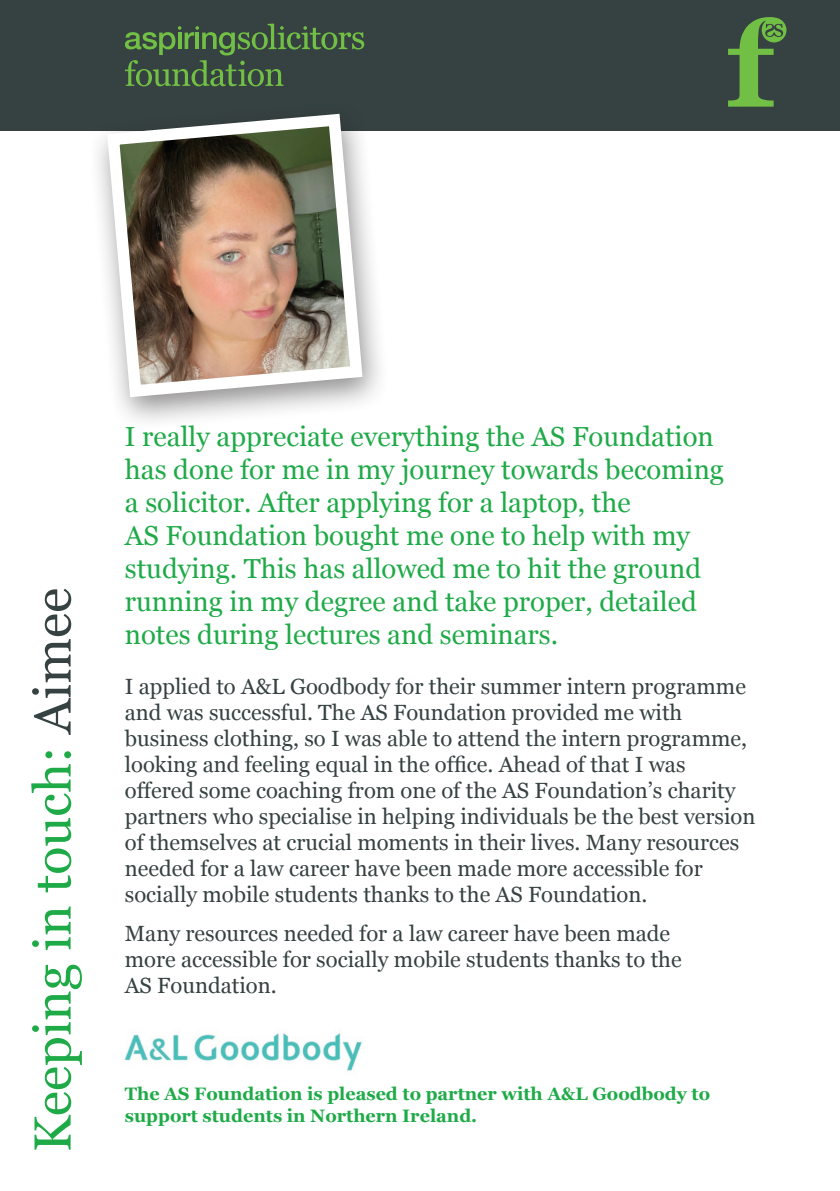
<style>
.page{position:relative;width:840px;height:1191px;background:#fff}
.page>*{position:absolute;margin:0;border:0;box-sizing:border-box;transform-origin:0 0}
.t1{font:52px "Georgia";color:#1faa48}
.t2{font:27.6px/33px "Georgia";color:#1faa48}
.t3{font:22px/26px "Georgia";color:#364141}
.t4{font:700 18px/22px "Georgia";color:#1faa48}
.s1{color:#364141}
</style>
<div class="page">
<div style="left:0;top:0;width:839px;height:130px;background:#364141"></div>
<svg style="left:125px;top:24px;width:239px;height:62px"></svg>
<svg style="left:728px;top:17px;width:58px;height:90px"></svg>
<div style="left:87px;top:100px;width:303px;height:332px;background:#231f20;opacity:.5"></div>
<img style="left:101px;top:108px;width:267px;height:295px">
<img style="left:124px;top:1033px;width:238px;height:38px">
<h1 class="t1" style="left:21px;top:1152px;width:566px;rotate:-90deg">Keeping in touch: <span class="s1">Aimee</span></h1>
<p class="t2" style="left:125px;top:421px;width:600px">I really appreciate everything the AS Foundation has done for me in my journey towards becoming a solicitor. After applying for a laptop, the<br>AS Foundation bought me one to help with my studying. This has allowed me to hit the ground running in my degree and take proper, detailed notes during lectures and seminars.</p>
<p class="t3" style="left:125px;top:674px;width:631px">I applied to A&amp;L Goodbody for their summer intern programme and was successful. The AS Foundation provided me with business clothing, so I was able to attend the intern programme, looking and feeling equal in the office. Ahead of that I was offered some coaching from one of the AS Foundation’s charity partners who specialise in helping individuals be the best version of themselves at crucial moments in their lives. Many resources needed for a law career have been made more accessible for socially mobile students thanks to the AS Foundation.</p>
<p class="t3" style="left:125px;top:921px;width:558px">Many resources needed for a law career have been made more accessible for socially mobile students thanks to the<br>AS Foundation.</p>
<p class="t4" style="left:125px;top:1081px;width:586px">The AS Foundation is pleased to partner with A&amp;L Goodbody to support students in Northern Ireland.</p>
</div>
